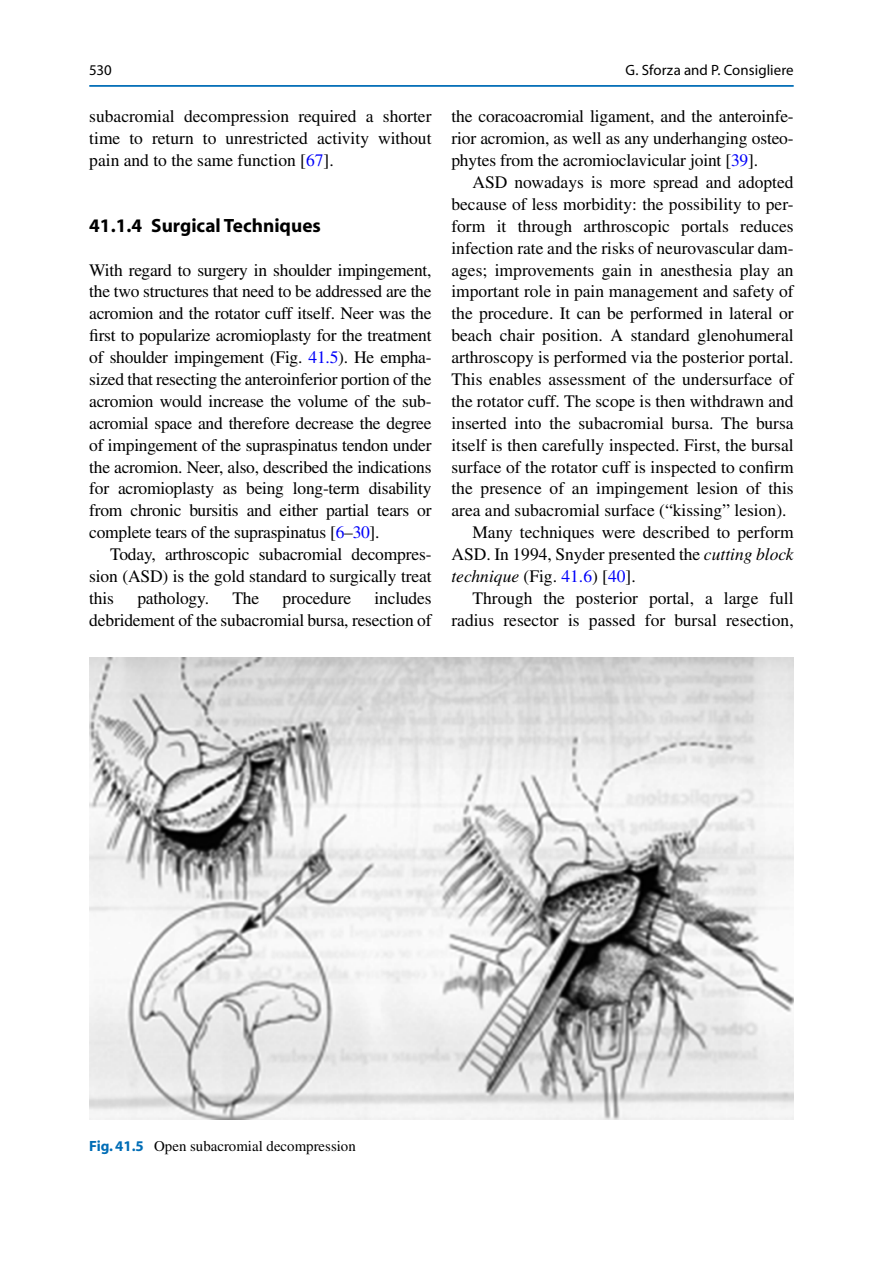
<style>
.page{position:relative;width:883px;height:1261px;background:#fff}
.page>*{position:absolute;margin:0;border:0;box-sizing:border-box;transform-origin:0 0}
.t1{font:700 19.25px "Vjfqgh Myriad";color:#000}
.t2{font:17.5px/21.9px "Fdcnty Times";color:#000;text-align:justify}
.t3{font:italic 17.5px "Wsvdjy Times";color:#000}
.t4{font:14.88px "Fdcnty Times";color:#000}
.t5{font:14.88px "Rdwdqn Myriad";letter-spacing:.005em;color:#000}
.s1{color:#0000fa}
.s2{font-family:"Wsvdjy Times";font-style:italic}
.s3{font-family:"Fdcnty Times";font-style:normal}
.s4{font-family:"Fdcnty Times";font-style:normal;color:#0000fa}
.s5{font-family:"Vjfqgh Myriad";font-weight:700;color:#006db6}
</style>
<div class="page">
<img style="left:89px;top:657px;width:705px;height:462px">
<hr style="left:89px;top:85px;width:705px;height:2px;background:#006db6">
<p class="t5" style="left:89px;top:64px;width:24px">530</p>
<p class="t2" style="left:89px;top:107px;width:344px">subacromial decompression required a shorter time to return to unrestricted activity without pain and to the same function [ <span class="s1">67</span> ].</p>
<p class="t1" style="left:89px;top:218px;width:233px">41.1.4 Surgical Techniques</p>
<p class="t2" style="left:89px;top:260px;width:344px">With regard to surgery in shoulder impingement, the two structures that need to be addressed are the acromion and the rotator cuff itself. Neer was the first to popularize acromioplasty for the treatment of shoulder impingement (Fig. <span class="s1">41.5</span> ). He empha&shy;sized that resecting the anteroinferior portion of the acromion would increase the volume of the sub&shy;acromial space and therefore decrease the degree of impingement of the supraspinatus tendon under the acromion. Neer, also, described the indications for acromioplasty as being long- term disability from chronic bursitis and either partial tears or complete tears of the supraspinatus [ <span class="s1">6</span> – <span class="s1">30</span> ].</p>
<p class="t2" style="left:89px;top:545px;width:344px;text-indent:21px">Today, arthroscopic subacromial decompres&shy;sion (ASD) is the gold standard to surgically treat this</p>
<p class="t2" style="left:89px;top:588px;width:344px;text-align:right">includes<br>debridement of the subacromial bursa, resection of</p>
<p class="t2" style="left:137px;top:588px;width:73px">pathology.</p>
<p class="t2" style="left:232px;top:588px;width:28px">The</p>
<p class="t2" style="left:283px;top:588px;width:70px">procedure</p>
<p class="t5" style="left:625px;top:64px;width:170px">G. Sforza and P. Consigliere</p>
<p class="t2" style="left:451px;top:107px;width:344px">the coracoacromial ligament, and the anteroinfe&shy;rior acromion, as well as any underhanging osteo&shy;phytes from the acromioclavicular joint [ <span class="s1">39</span> ].</p>
<p class="t2" style="left:472px;top:173px;width:323px">ASD nowadays is more spread and adopted</p>
<p class="t2" style="left:451px;top:195px;width:344px">because of less morbidity: the possibility to per-</p>
<p class="t2" style="left:451px;top:216px;width:344px">form it through arthroscopic portals reduces</p>
<p class="t2" style="left:451px;top:238px;width:344px">infection rate and the risks of neurovascular dam-</p>
<p class="t2" style="left:451px;top:260px;width:344px">ages; improvements gain in anesthesia play an</p>
<p class="t2" style="left:451px;top:282px;width:344px">important role in pain management and safety of</p>
<p class="t2" style="left:451px;top:304px;width:344px">the procedure. It can be performed in lateral or</p>
<p class="t2" style="left:451px;top:326px;width:344px">beach chair position. A standard glenohumeral</p>
<p class="t2" style="left:451px;top:348px;width:344px">arthroscopy is performed via the posterior portal.</p>
<p class="t2" style="left:451px;top:370px;width:344px">This enables assessment of the undersurface of</p>
<p class="t2" style="left:451px;top:391px;width:344px">the rotator cuff. The scope is then withdrawn and</p>
<p class="t2" style="left:451px;top:413px;width:344px">inserted into the subacromial bursa. The bursa</p>
<p class="t2" style="left:451px;top:435px;width:344px">itself is then carefully inspected. First, the bursal</p>
<p class="t2" style="left:451px;top:457px;width:344px">surface of the rotator cuff is inspected to confirm</p>
<p class="t2" style="left:451px;top:479px;width:344px">the presence of an impingement lesion of this</p>
<p class="t2" style="left:451px;top:501px;width:337px">area and subacromial surface (“kissing” lesion).</p>
<p class="t2" style="left:472px;top:523px;width:323px">Many techniques were described to perform</p>
<p class="t2" style="left:451px;top:545px;width:344px">ASD. In 1994, Snyder presented the <span class="s2">cutting block</span></p>
<p class="t3" style="left:451px;top:569px;width:186px">technique <span class="s3">(Fig.</span> <span class="s4">41.6</span> <span class="s3">) [</span> <span class="s4">40</span> <span class="s3">].</span></p>
<p class="t2" style="left:451px;top:588px;width:344px;text-align:right">Through the posterior portal, a large full radius resector is passed for bursal resection,</p>
<p class="t4" style="left:89px;top:1140px;width:268px"><span class="s5">Fig. 41.5</span> Open subacromial decompression</p>
</div>
